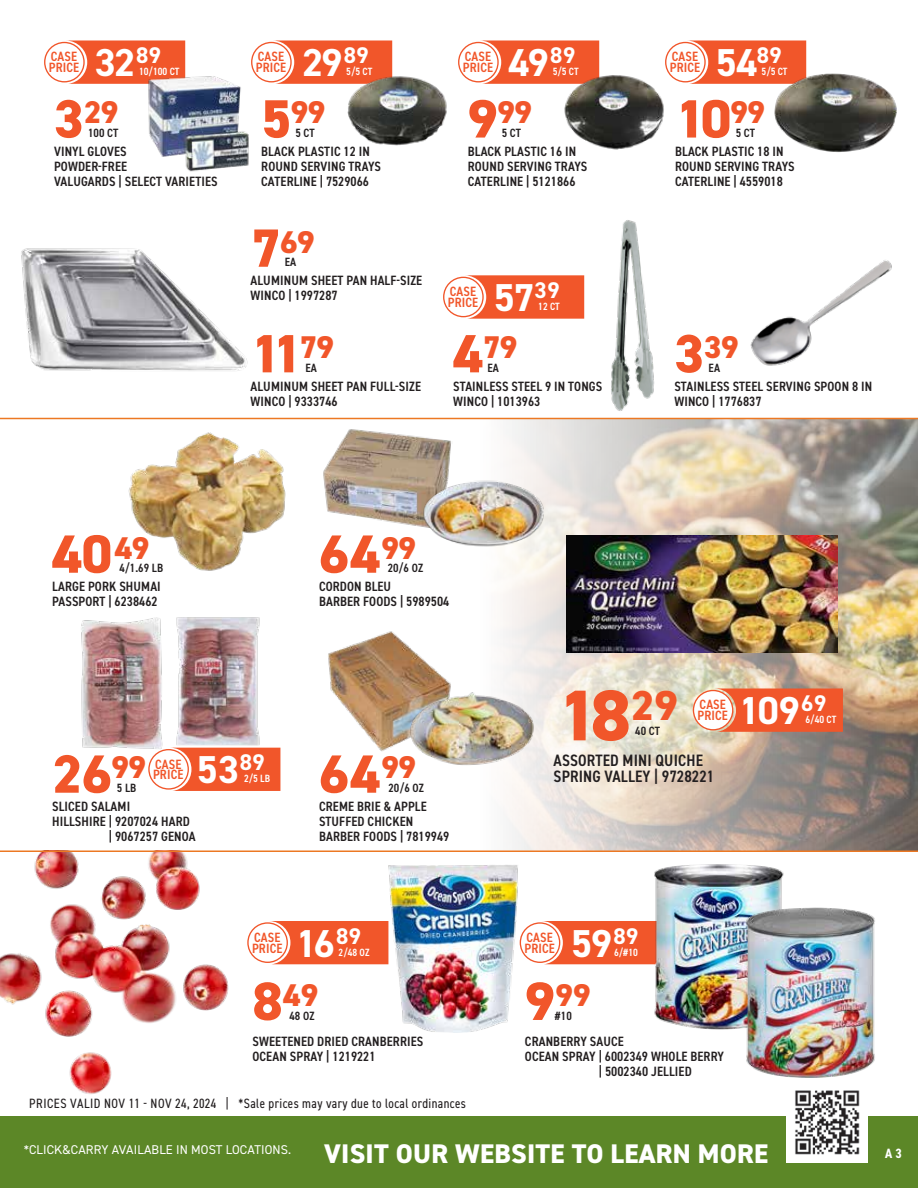
<style>
.page{position:relative;width:918px;height:1188px;background:#fff}
.page>*{position:absolute;margin:0;border:0;box-sizing:border-box;transform-origin:0 0}
.t1{font:800 72px "DIN2014";color:#f1562a}
.t2{font:800 54px "DIN2014";letter-spacing:-.01em;color:#f1562a}
.t3{font:700 39px "DIN2014";letter-spacing:-.04em;color:#fff}
.t4{font:800 31.5px "DIN2014";letter-spacing:-.02em;color:#f1562a}
.t5{font:600 condensed 16.5px/16.5px "DIN2014";letter-spacing:.01em;color:#231f20}
.t6{font:600 condensed 13.5px/15px "DIN2014";letter-spacing:.01em;color:#231f20}
.t7{font:600 condensed 13.5px/10.8px "DIN2014";letter-spacing:.01em;color:#f1562a}
.t8{font:condensed 13.5px "DIN2014";letter-spacing:.03em;color:#231f20}
.t9{font:700 condensed 13.5px "DIN2014";color:#fff}
.t10{font:12.75px "DIN2014";letter-spacing:.01em;color:#fff}
.t11{font:600 condensed 12px "DIN2014";letter-spacing:.005em;color:#231f20}
.t12{font:600 condensed 10.5px "DIN2014";letter-spacing:.005em;color:#fff}
.s1{font-size:54px}
.s2{font-weight:800;font-size:27px}
</style>
<div class="page">
<img style="left:0;top:852px;width:229px;height:242px">
<img style="left:459px;top:419px;width:459px;height:431px">
<div style="left:0;top:1117px;width:918px;height:71px;background:#5c8727"></div>
<img style="left:786px;top:1090px;width:81px;height:73px">
<hr style="left:0;top:418px;width:918px;height:1px;background:#ec7823">
<hr style="left:0;top:850px;width:918px;height:2px;background:#ec7823">
<svg style="left:715px;top:688px;width:128px;height:44px;background:#ef5a2f"></svg>
<div style="left:693px;top:691px;width:40px;height:39px;background:#fff;border-radius:50%"></div>
<div style="left:693px;top:690px;width:40px;height:40px;border:1px solid #f1562a;border-radius:50%"></div>
<div style="left:270px;top:921px;width:114px;height:43px;background:#f1562a"></div>
<div style="left:248px;top:923px;width:39px;height:39px;background:#fff;border-radius:50%"></div>
<div style="left:247px;top:922px;width:41px;height:41px;border:1px solid #f1562a;border-radius:50%"></div>
<div style="left:542px;top:921px;width:106px;height:43px;background:#f1562a"></div>
<div style="left:520px;top:923px;width:40px;height:39px;background:#fff;border-radius:50%"></div>
<div style="left:520px;top:922px;width:40px;height:41px;border:1px solid #f1562a;border-radius:50%"></div>
<svg style="left:465px;top:275px;width:119px;height:44px;background:#f15d33"></svg>
<div style="left:444px;top:277px;width:39px;height:40px;background:#fff;border-radius:50%"></div>
<div style="left:443px;top:277px;width:41px;height:40px;border:1px solid #f1562a;border-radius:50%"></div>
<div style="left:173px;top:748px;width:107px;height:43px;background:#f1562a"></div>
<div style="left:149px;top:750px;width:39px;height:39px;background:#fff;border-radius:50%"></div>
<div style="left:148px;top:749px;width:41px;height:41px;border:1px solid #f1562a;border-radius:50%"></div>
<svg style="left:66px;top:40px;width:119px;height:44px;background:#f15e34"></svg>
<div style="left:45px;top:43px;width:39px;height:39px;background:#fff;border-radius:50%"></div>
<div style="left:44px;top:42px;width:41px;height:40px;border:1px solid #f1562a;border-radius:50%"></div>
<svg style="left:273px;top:40px;width:119px;height:44px;background:#f15e34"></svg>
<div style="left:252px;top:43px;width:39px;height:39px;background:#fff;border-radius:50%"></div>
<div style="left:251px;top:42px;width:41px;height:40px;border:1px solid #f1562a;border-radius:50%"></div>
<svg style="left:480px;top:40px;width:119px;height:44px;background:#f15e34"></svg>
<div style="left:459px;top:43px;width:39px;height:39px;background:#fff;border-radius:50%"></div>
<div style="left:458px;top:42px;width:41px;height:40px;border:1px solid #f1562a;border-radius:50%"></div>
<svg style="left:687px;top:40px;width:119px;height:44px;background:#f15e34"></svg>
<div style="left:666px;top:43px;width:39px;height:39px;background:#fff;border-radius:50%"></div>
<div style="left:665px;top:42px;width:41px;height:40px;border:1px solid #f1562a;border-radius:50%"></div>
<img style="left:144px;top:73px;width:105px;height:99px">
<img style="left:344px;top:73px;width:103px;height:73px">
<img style="left:561px;top:73px;width:108px;height:77px">
<img style="left:772px;top:71px;width:125px;height:81px">
<img style="left:128px;top:432px;width:158px;height:139px">
<img style="left:81px;top:617px;width:86px;height:133px">
<img style="left:176px;top:617px;width:84px;height:129px">
<img style="left:566px;top:535px;width:272px;height:118px">
<img style="left:384px;top:865px;width:140px;height:168px">
<img style="left:648px;top:864px;width:136px;height:166px">
<img style="left:738px;top:908px;width:137px;height:169px">
<img style="left:21px;top:248px;width:227px;height:123px">
<img style="left:323px;top:429px;width:128px;height:98px">
<img style="left:328px;top:631px;width:123px;height:121px">
<img style="left:418px;top:470px;width:131px;height:84px">
<img style="left:407px;top:689px;width:131px;height:80px">
<img style="left:606px;top:220px;width:53px;height:198px">
<img style="left:750px;top:260px;width:142px;height:106px">
<h3 class="t3" style="left:95px;top:37px;width:68px">32<sup>89</sup></h3>
<h3 class="t3" style="left:302px;top:37px;width:68px">29<sup>89</sup></h3>
<h3 class="t3" style="left:508px;top:37px;width:68px">49<sup>89</sup></h3>
<h3 class="t3" style="left:716px;top:37px;width:68px">54<sup>89</sup></h3>
<p class="t7" style="left:49px;top:51px;width:32px">CASE<br>PRICE</p>
<p class="t7" style="left:256px;top:51px;width:32px">CASE<br>PRICE</p>
<p class="t7" style="left:463px;top:51px;width:32px">CASE<br>PRICE</p>
<p class="t7" style="left:670px;top:51px;width:32px">CASE<br>PRICE</p>
<p class="t12" style="left:139px;top:65px;width:42px">10/100 CT</p>
<p class="t12" style="left:346px;top:65px;width:27px">5/5 CT</p>
<p class="t12" style="left:553px;top:65px;width:27px">5/5 CT</p>
<p class="t12" style="left:762px;top:65px;width:27px">5/5 CT</p>
<h3 class="t4" style="left:54px;top:91px;width:66px"><span class="s1">3</span>29</h3>
<h3 class="t4" style="left:261px;top:91px;width:66px"><span class="s1">5</span>99</h3>
<h3 class="t4" style="left:468px;top:91px;width:66px"><span class="s1">9</span>99</h3>
<h2 class="t2" style="left:675px;top:83px;width:92px">10<sup>99</sup></h2>
<p class="t11" style="left:88px;top:125px;width:32px">100 CT</p>
<p class="t11" style="left:295px;top:125px;width:21px">5 CT</p>
<p class="t11" style="left:502px;top:125px;width:21px">5 CT</p>
<p class="t11" style="left:736px;top:125px;width:21px">5 CT</p>
<p class="t6" style="left:54px;top:143px;width:165px">VINYL GLOVES<br>POWDER-FREE<br>VALUGARDS | SELECT VARIETIES</p>
<p class="t6" style="left:261px;top:143px;width:121px">BLACK PLASTIC 12 IN<br>ROUND SERVING TRAYS<br>CATERLINE | 7529066</p>
<p class="t6" style="left:468px;top:143px;width:121px">BLACK PLASTIC 16 IN<br>ROUND SERVING TRAYS<br>CATERLINE | 5121866</p>
<p class="t6" style="left:675px;top:143px;width:121px">BLACK PLASTIC 18 IN<br>ROUND SERVING TRAYS<br>CATERLINE | 4559018</p>
<h3 class="t4" style="left:250px;top:221px;width:66px"><span class="s1">7</span>69</h3>
<p class="t11" style="left:285px;top:254px;width:13px">EA</p>
<p class="t6" style="left:251px;top:273px;width:173px">ALUMINUM SHEET PAN HALF-SIZE<br>WINCO | 1997287</p>
<h2 class="t2" style="left:250px;top:318px;width:53px">11</h2>
<h3 class="t4" style="left:300px;top:326px;width:36px">79</h3>
<p class="t11" style="left:305px;top:360px;width:13px">EA</p>
<p class="t7" style="left:448px;top:286px;width:32px">CASE<br>PRICE</p>
<h3 class="t3" style="left:494px;top:271px;width:67px">57<sup>39</sup></h3>
<p class="t12" style="left:538px;top:299px;width:23px">12 CT</p>
<h3 class="t4" style="left:453px;top:326px;width:66px"><span class="s1">4</span>79</h3>
<p class="t11" style="left:487px;top:360px;width:13px">EA</p>
<p class="t6" style="left:251px;top:378px;width:172px">ALUMINUM SHEET PAN FULL-SIZE<br>WINCO | 9333746</p>
<p class="t6" style="left:453px;top:378px;width:151px">STAINLESS STEEL 9 IN TONGS<br>WINCO | 1013963</p>
<h3 class="t4" style="left:674px;top:326px;width:66px"><span class="s1">3</span>39</h3>
<p class="t11" style="left:709px;top:360px;width:13px">EA</p>
<p class="t6" style="left:674px;top:378px;width:199px">STAINLESS STEEL SERVING SPOON 8 IN<br>WINCO | 1776837</p>
<h2 class="t2" style="left:52px;top:518px;width:99px">40<sup>49</sup></h2>
<h2 class="t2" style="left:319px;top:518px;width:99px">64<sup>99</sup></h2>
<p class="t11" style="left:120px;top:560px;width:45px">4/1.69 LB</p>
<p class="t11" style="left:388px;top:560px;width:37px">20/6 OZ</p>
<p class="t6" style="left:52px;top:579px;width:110px">LARGE PORK SHUMAI<br>PASSPORT | 6238462</p>
<p class="t6" style="left:319px;top:579px;width:132px">CORDON BLEU<br>BARBER FOODS | 5989504</p>
<h3 class="t3" style="left:197px;top:743px;width:70px">53<sup>89</sup></h3>
<h2 class="t2" style="left:52px;top:738px;width:96px">26<sup>99</sup></h2>
<h2 class="t2" style="left:319px;top:738px;width:99px">64<sup>99</sup></h2>
<p class="t7" style="left:153px;top:758px;width:32px">CASE<br>PRICE</p>
<p class="t12" style="left:244px;top:771px;width:28px">2/5 LB</p>
<p class="t11" style="left:117px;top:780px;width:21px">5 LB</p>
<p class="t11" style="left:388px;top:780px;width:37px">20/6 OZ</p>
<p class="t6" style="left:52px;top:799px;width:80px">SLICED SALAMI</p>
<p class="t6" style="left:52px;top:814px;width:139px">HILLSHIRE | 9207024 HARD</p>
<p class="t6" style="left:109px;top:829px;width:88px">| 9067257 GENOA</p>
<p class="t6" style="left:319px;top:799px;width:132px">CREME BRIE &amp; APPLE<br>STUFFED CHICKEN<br>BARBER FOODS | 7819949</p>
<h1 class="t1" style="left:557px;top:668px;width:122px">18<sup>29</sup></h1>
<p class="t11" style="left:635px;top:723px;width:26px">40 CT</p>
<p class="t7" style="left:698px;top:699px;width:32px">CASE<br>PRICE</p>
<p class="t5" style="left:554px;top:751px;width:162px">ASSORTED MINI QUICHE<br>SPRING VALLEY | 9728221</p>
<h3 class="t3" style="left:739px;top:684px;width:89px">109<sup>69</sup></h3>
<p class="t12" style="left:806px;top:712px;width:32px">6/40 CT</p>
<h3 class="t3" style="left:296px;top:918px;width:67px">16<sup>89</sup></h3>
<h3 class="t3" style="left:571px;top:918px;width:69px">59<sup>89</sup></h3>
<p class="t7" style="left:252px;top:932px;width:32px">CASE<br>PRICE</p>
<p class="t7" style="left:525px;top:932px;width:32px">CASE<br>PRICE</p>
<p class="t12" style="left:339px;top:945px;width:33px">2/48 OZ</p>
<p class="t12" style="left:614px;top:945px;width:25px">6/#10</p>
<h3 class="t4" style="left:252px;top:975px;width:68px"><span class="s1">8</span>49</h3>
<h3 class="t4" style="left:525px;top:975px;width:68px"><span class="s1">9</span>99</h3>
<p class="t6" style="left:252px;top:1034px;width:172px">SWEETENED DRIED CRANBERRIES<br>OCEAN SPRAY | 1219221</p>
<p class="t6" style="left:525px;top:1034px;width:100px">CRANBERRY SAUCE</p>
<p class="t11" style="left:290px;top:1008px;width:27px">48 OZ</p>
<p class="t11" style="left:555px;top:1008px;width:18px">#10</p>
<p class="t6" style="left:525px;top:1049px;width:201px">OCEAN SPRAY | 6002349 WHOLE BERRY</p>
<p class="t6" style="left:599px;top:1064px;width:94px">| 5002340 JELLIED</p>
<p class="t8" style="left:29px;top:1095px;width:438px">PRICES VALID NOV 11 - NOV 24, 2024 | *Sale prices may vary due to local ordinances</p>
<p class="t10" style="left:24px;top:1141px;width:746px">*CLICK&amp;CARRY AVAILABLE IN MOST LOCATIONS. <span class="s2">VISIT OUR WEBSITE TO LEARN MORE</span></p>
<p class="t9" style="left:885px;top:1144px;width:18px">A 3</p>
</div>
